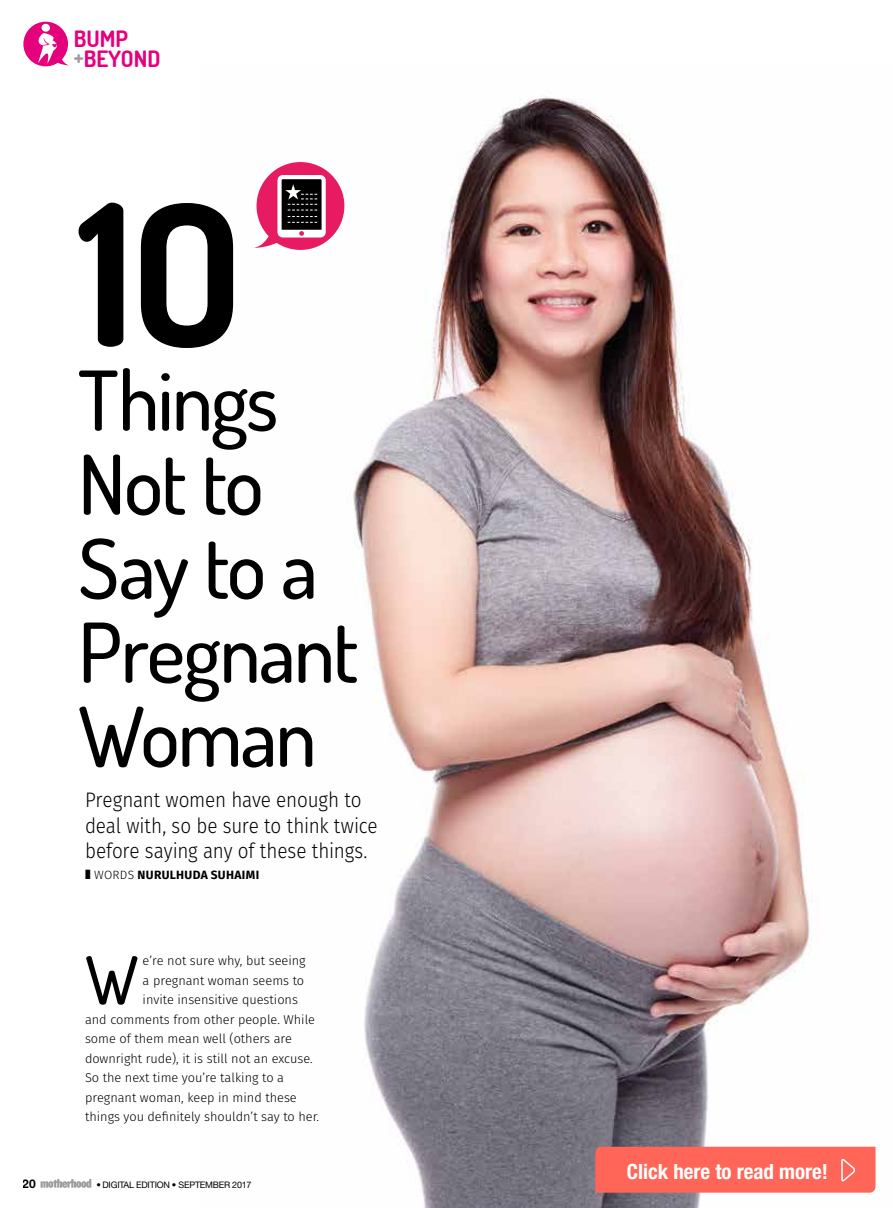
<style>
.page{position:relative;width:893px;height:1208px;background:#fff}
.page>*{position:absolute;margin:0;border:0;box-sizing:border-box;transform-origin:0 0}
.t1{font:700 196.65px "Dosis";color:#000}
.t2{font:500 82.5px/84px "Dosis";letter-spacing:-.025em;color:#000}
.t3{font:500 66px "Dosis";color:#000}
.t4{font:700 22.5px/19.5px "Dosis";color:#e5007c}
.t5{font:300 21px/25.2px "Fira Sans";letter-spacing:-.01em;color:#000;scale:.9 1}
.t6{font:700 condensed 21px "Helvetica Neue";color:#fff}
.t7{font:300 12.75px "Fira Sans";color:#000}
.t8{font:700 12px "Fira Sans";letter-spacing:.03em;color:#000}
.t9{font:700 12px "Helvetica Neue";color:#000}
.t10{font:9px "Helvetica Neue";letter-spacing:-.025em;color:#000}
.s1{color:#9c9c9d}
.s2{font-weight:300}
</style>
<div class="page">
<img style="left:344px;top:97px;width:532px;height:1111px">
<svg style="left:251px;top:162px;width:93px;height:88px"></svg>
<svg style="left:23px;top:22px;width:46px;height:44px"></svg>
<svg style="left:41px;top:1179px;width:50px;height:8px"></svg>
<div style="left:595px;top:1146px;width:280px;height:46px;background:#ff6658"></div>
<h3 class="t4" style="left:74px;top:29px;width:88px">BUMP <span class="s1">+</span>BEYOND</h3>
<h1 class="t1" style="left:78px;top:148px;width:167px">1O</h1>
<h2 class="t2" style="left:78px;top:356px;width:282px">Things<br>Not to<br>Say to a<br>Pregnant<br>Woman</h2>
<h3 class="t5" style="left:85px;top:787px;width:327px">Pregnant women have enough to deal with, so be sure to think twice before saying any of these things.</h3>
<p class="t8" style="left:85px;top:867px;width:176px">❚ <span class="s2">WORDS</span> NURULHUDA SUHAIMI</p>
<h3 class="t3" style="left:85px;top:937px;width:55px">W</h3>
<p class="t7" style="left:143px;top:952px;width:165px">e’re not sure why, but seeing</p>
<p class="t7" style="left:143px;top:971px;width:163px">a pregnant woman seems to</p>
<p class="t7" style="left:143px;top:991px;width:157px">invite insensitive questions</p>
<p class="t7" style="left:85px;top:1010px;width:232px">and comments from other people. While</p>
<p class="t7" style="left:85px;top:1030px;width:208px">some of them mean well (others are</p>
<p class="t7" style="left:85px;top:1049px;width:229px">downright rude), it is still not an excuse.</p>
<p class="t7" style="left:85px;top:1069px;width:200px">So the next time you’re talking to a</p>
<p class="t7" style="left:85px;top:1088px;width:213px">pregnant woman, keep in mind these</p>
<p class="t7" style="left:85px;top:1107px;width:236px">things you definitely shouldn’t say to her.</p>
<p class="t9" style="left:23px;top:1176px;width:14px">20</p>
<p class="t10" style="left:96px;top:1179px;width:157px">• DIGITAL EDITION • SEPTEMBER 2017</p>
<h3 class="t6" style="left:627px;top:1159px;width:203px">Click here to read more!</h3>
</div>
